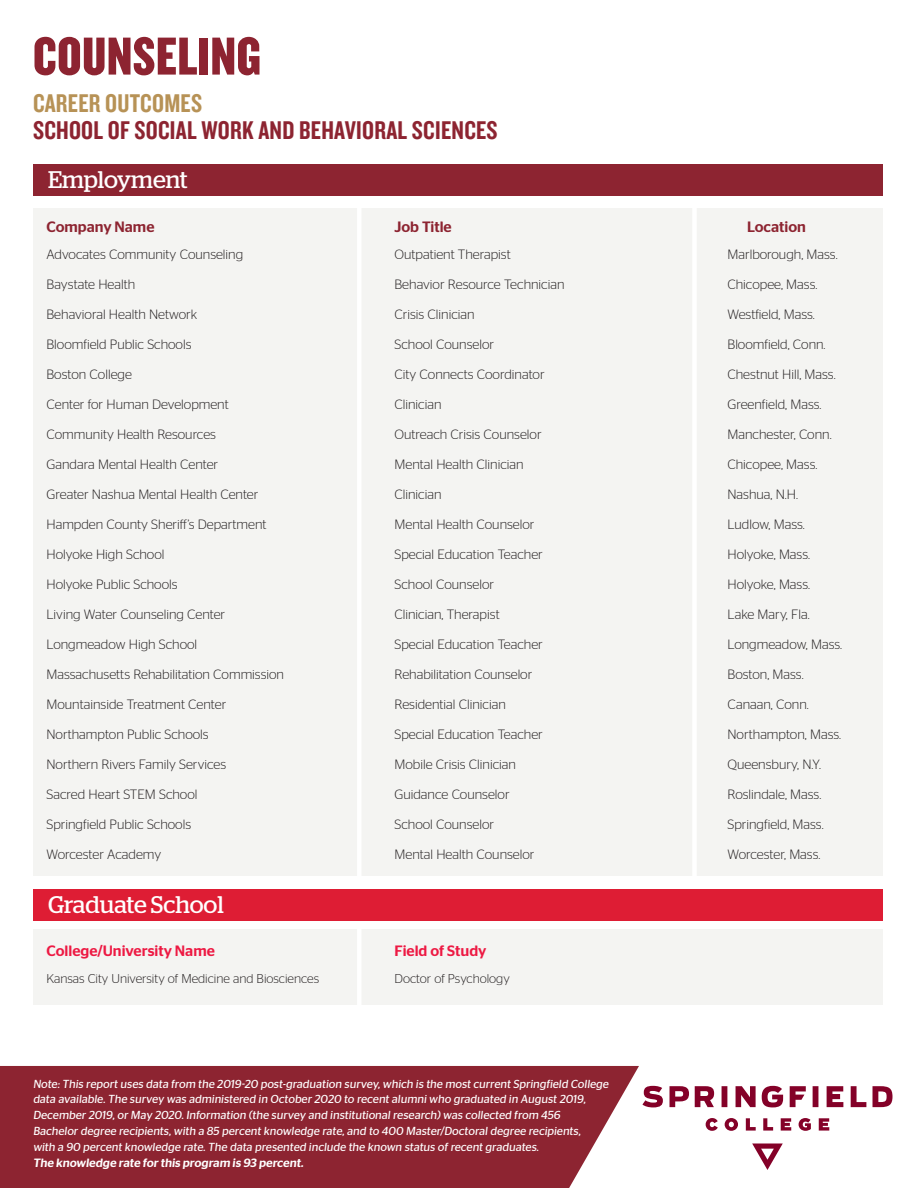
<style>
.page{position:relative;width:918px;height:1188px;background:#fff}
.page>*{position:absolute;margin:0;border:0;box-sizing:border-box;transform-origin:0 0}
.t1{font:55.5px "Knockout 69 Full Liteweight";letter-spacing:.01em;color:#8d2431}
.t2{font:26.7px "Knockout 49 Liteweight";letter-spacing:.01em;color:#8d2431}
.t3{font:26.7px "Knockout 49 Liteweight";letter-spacing:.01em;color:#b79256}
.t4{font:24px "Stag";letter-spacing:-.005em;color:#fff}
.t5{font:500 15px "Stag Sans";color:#ed1943}
.t6{font:500 15px "Stag Sans";color:#8d2431}
.t7{font:300 13.5px "Stag Sans";color:#231f20}
.t8{font:300 12.75px "Stag Sans";color:#231f20}
.t9{font:500 12px "Stag Sans";color:#fff}
.t10{font:11.7px/15.8px "Stag Sans";color:#fff}
</style>
<div class="page">
<div style="left:33px;top:929px;width:849px;height:76px;background:#f4f4f2"></div>
<div style="left:33px;top:209px;width:849px;height:667px;background:#f4f4f2"></div>
<div style="left:33px;top:164px;width:849px;height:32px;background:#8d2431"></div>
<div style="left:357px;top:205px;width:5px;height:677px;background:#fff"></div>
<div style="left:692px;top:199px;width:5px;height:683px;background:#fff"></div>
<div style="left:33px;top:890px;width:849px;height:31px;background:#de1d34"></div>
<div style="left:357px;top:925px;width:5px;height:94px;background:#fff"></div>
<div style="left:0;top:1066px;width:639px;height:122px;background:#8d2431"></div>
<svg style="left:642px;top:1086px;width:251px;height:21px"></svg>
<svg style="left:752px;top:1144px;width:31px;height:26px"></svg>
<svg style="left:706px;top:1118px;width:123px;height:13px"></svg>
<p class="t1" style="left:33px;top:21px;width:229px">COUNSELING</p>
<p class="t3" style="left:33px;top:86px;width:171px">CAREER OUTCOMES</p>
<p class="t2" style="left:33px;top:113px;width:466px">SCHOOL OF SOCIAL WORK AND BEHAVIORAL SCIENCES</p>
<p class="t4" style="left:48px;top:165px;width:141px">Employment</p>
<p class="t6" style="left:46px;top:218px;width:109px">Company Name</p>
<p class="t6" style="left:394px;top:218px;width:59px">Job Title</p>
<p class="t6" style="left:747px;top:218px;width:60px">Location</p>
<p class="t7" style="left:46px;top:246px;width:198px">Advocates Community Counseling</p>
<p class="t7" style="left:395px;top:246px;width:118px">Outpatient Therapist</p>
<p class="t7" style="left:728px;top:246px;width:112px">Marlborough, Mass.</p>
<p class="t7" style="left:46px;top:276px;width:90px">Baystate Health</p>
<p class="t7" style="left:395px;top:276px;width:172px">Behavior Resource Technician</p>
<p class="t7" style="left:728px;top:276px;width:91px">Chicopee, Mass.</p>
<p class="t7" style="left:46px;top:306px;width:152px">Behavioral Health Network</p>
<p class="t7" style="left:395px;top:306px;width:82px">Crisis Clinician</p>
<p class="t7" style="left:728px;top:306px;width:89px">Westfield, Mass.</p>
<p class="t7" style="left:46px;top:336px;width:147px">Bloomfield Public Schools</p>
<p class="t7" style="left:395px;top:336px;width:101px">School Counselor</p>
<p class="t7" style="left:728px;top:336px;width:100px">Bloomfield, Conn.</p>
<p class="t7" style="left:46px;top:366px;width:87px">Boston College</p>
<p class="t7" style="left:395px;top:366px;width:152px">City Connects Coordinator</p>
<p class="t7" style="left:728px;top:366px;width:110px">Chestnut Hill, Mass.</p>
<p class="t7" style="left:46px;top:396px;width:184px">Center for Human Development</p>
<p class="t7" style="left:395px;top:396px;width:49px">Clinician</p>
<p class="t7" style="left:728px;top:396px;width:96px">Greenfield, Mass.</p>
<p class="t7" style="left:46px;top:426px;width:171px">Community Health Resources</p>
<p class="t7" style="left:395px;top:426px;width:149px">Outreach Crisis Counselor</p>
<p class="t7" style="left:728px;top:426px;width:106px">Manchester, Conn.</p>
<p class="t7" style="left:46px;top:456px;width:173px">Gandara Mental Health Center</p>
<p class="t7" style="left:395px;top:456px;width:131px">Mental Health Clinician</p>
<p class="t7" style="left:728px;top:456px;width:91px">Chicopee, Mass.</p>
<p class="t7" style="left:46px;top:486px;width:213px">Greater Nashua Mental Health Center</p>
<p class="t7" style="left:395px;top:486px;width:49px">Clinician</p>
<p class="t7" style="left:728px;top:486px;width:72px">Nashua, N.H.</p>
<p class="t7" style="left:46px;top:516px;width:222px">Hampden County Sheriff’s Department</p>
<p class="t7" style="left:395px;top:516px;width:142px">Mental Health Counselor</p>
<p class="t7" style="left:728px;top:516px;width:79px">Ludlow, Mass.</p>
<p class="t7" style="left:46px;top:546px;width:120px">Holyoke High School</p>
<p class="t7" style="left:395px;top:546px;width:150px">Special Education Teacher</p>
<p class="t7" style="left:728px;top:546px;width:84px">Holyoke, Mass.</p>
<p class="t7" style="left:46px;top:576px;width:133px">Holyoke Public Schools</p>
<p class="t7" style="left:395px;top:576px;width:101px">School Counselor</p>
<p class="t7" style="left:728px;top:576px;width:84px">Holyoke, Mass.</p>
<p class="t7" style="left:46px;top:606px;width:180px">Living Water Counseling Center</p>
<p class="t7" style="left:395px;top:606px;width:107px">Clinician, Therapist</p>
<p class="t7" style="left:728px;top:606px;width:84px">Lake Mary, Fla.</p>
<p class="t7" style="left:46px;top:636px;width:152px">Longmeadow High School</p>
<p class="t7" style="left:395px;top:636px;width:150px">Special Education Teacher</p>
<p class="t7" style="left:728px;top:636px;width:116px">Longmeadow, Mass.</p>
<p class="t7" style="left:46px;top:666px;width:239px">Massachusetts Rehabilitation Commission</p>
<p class="t7" style="left:395px;top:666px;width:139px">Rehabilitation Counselor</p>
<p class="t7" style="left:728px;top:666px;width:78px">Boston, Mass.</p>
<p class="t7" style="left:46px;top:696px;width:181px">Mountainside Treatment Center</p>
<p class="t7" style="left:395px;top:696px;width:113px">Residential Clinician</p>
<p class="t7" style="left:728px;top:696px;width:83px">Canaan, Conn.</p>
<p class="t7" style="left:46px;top:726px;width:164px">Northampton Public Schools</p>
<p class="t7" style="left:395px;top:726px;width:150px">Special Education Teacher</p>
<p class="t7" style="left:728px;top:726px;width:115px">Northampton, Mass.</p>
<p class="t7" style="left:46px;top:756px;width:181px">Northern Rivers Family Services</p>
<p class="t7" style="left:395px;top:756px;width:123px">Mobile Crisis Clinician</p>
<p class="t7" style="left:728px;top:756px;width:95px">Queensbury, N.Y.</p>
<p class="t7" style="left:46px;top:786px;width:152px">Sacred Heart STEM School</p>
<p class="t7" style="left:395px;top:786px;width:117px">Guidance Counselor</p>
<p class="t7" style="left:728px;top:786px;width:95px">Roslindale, Mass.</p>
<p class="t7" style="left:46px;top:816px;width:146px">Springfield Public Schools</p>
<p class="t7" style="left:395px;top:816px;width:101px">School Counselor</p>
<p class="t7" style="left:728px;top:816px;width:98px">Springfield, Mass.</p>
<p class="t7" style="left:46px;top:846px;width:116px">Worcester Academy</p>
<p class="t7" style="left:395px;top:846px;width:142px">Mental Health Counselor</p>
<p class="t7" style="left:728px;top:846px;width:94px">Worcester, Mass.</p>
<p class="t4" style="left:48px;top:891px;width:177px">Graduate School</p>
<p class="t5" style="left:46px;top:942px;width:170px">College/University Name</p>
<p class="t5" style="left:394px;top:942px;width:93px">Field of Study</p>
<p class="t8" style="left:46px;top:972px;width:274px">Kansas City University of Medicine and Biosciences</p>
<p class="t8" style="left:394px;top:972px;width:117px">Doctor of Psychology</p>
<p class="t10" style="left:33px;top:1076px;width:579px">Note: This report uses data from the 2019-20 post-graduation survey, which is the most current Springfield College data available. The survey was administered in October 2020 to recent alumni who graduated in August 2019,<br>December 2019, or May 2020. Information (the survey and institutional research) was collected from 456</p>
<p class="t10" style="left:33px;top:1123px;width:551px">Bachelor degree recipients, with a 85 percent knowledge rate, and to 400 Master/Doctoral degree recipients,</p>
<p class="t10" style="left:33px;top:1139px;width:509px">with a 90 percent knowledge rate. The data presented include the known status of recent graduates.</p>
<p class="t9" style="left:33px;top:1156px;width:274px">The knowledge rate for this program is 93 percent.</p>
</div>
